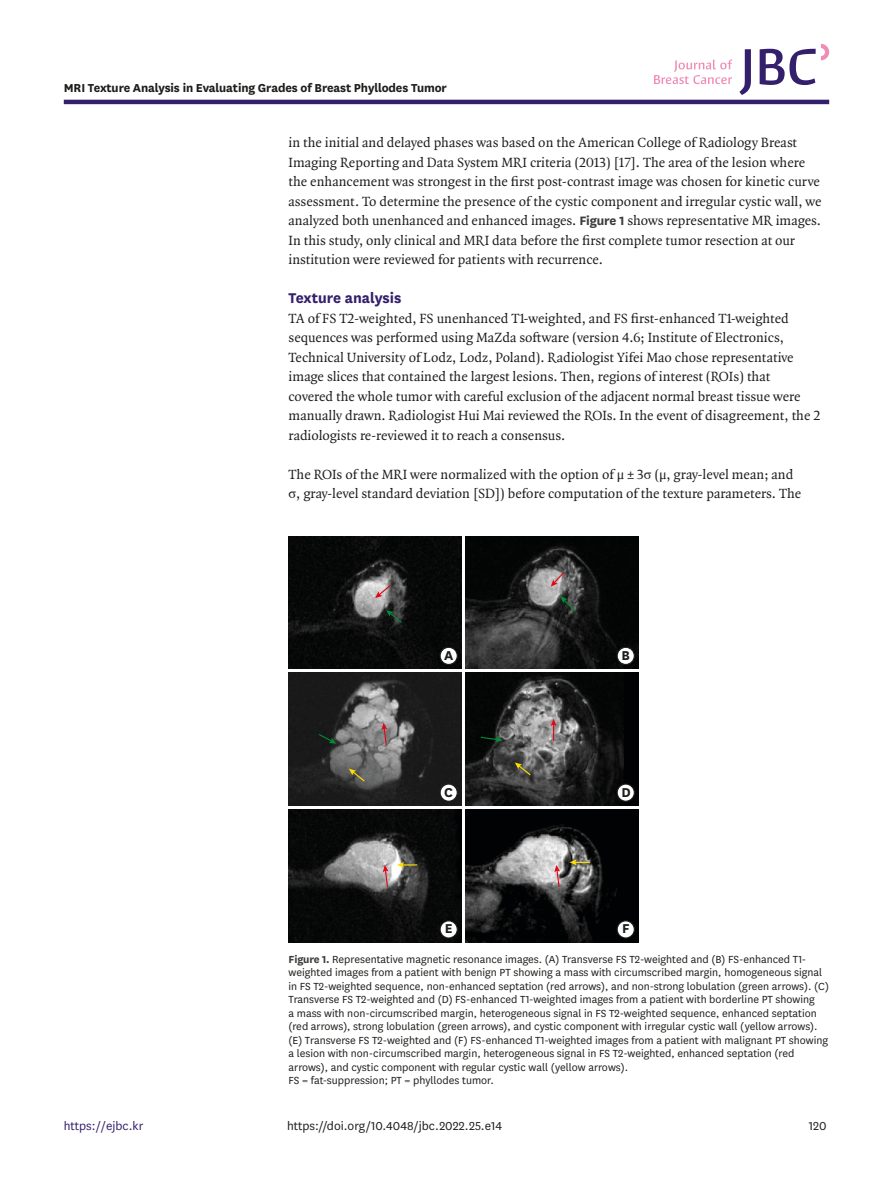
<style>
.page{position:relative;width:893px;height:1191px;background:#fff}
.page>*{position:absolute;margin:0;border:0;box-sizing:border-box;transform-origin:0 0}
.body_title2{font:700 16.5px "National";color:#341f6c}
.t1{font:700 15px "National";color:#1d1d1b}
.body_p_first{font:14.25px/19.5px "Quadraat OT";color:#1d1d1b}
.body_p{font:14.25px/19.5px "Quadraat OT";color:#1d1d1b}
.alt-title-type{font:700 13.5px "National";letter-spacing:-.01em;color:#1d1d1b}
.doi_running_footer{font:13.5px "National";color:#1d1d1b}
.t2{font:13.5px "National";color:#341f6c}
.fig_caption{font:12px/13.5px "National";color:#1d1d1b}
.s1{font-family:"National";font-weight:700;color:#3d3d3c}
.s2{font-family:"Times New Roman"}
.s3{font-weight:700;color:#3d3d3c}
</style>
<div class="page">
<hr style="left:64px;top:100px;width:765px;height:4px;background:#341f6c">
<svg style="left:654px;top:59px;width:78px;height:25px"></svg>
<svg style="left:739px;top:44px;width:90px;height:51px"></svg>
<img style="left:289px;top:536px;width:172px;height:132px">
<img style="left:466px;top:536px;width:173px;height:132px">
<img style="left:466px;top:673px;width:173px;height:132px">
<img style="left:289px;top:673px;width:172px;height:132px">
<img style="left:289px;top:809px;width:172px;height:133px">
<img style="left:466px;top:809px;width:173px;height:133px">
<div style="left:440px;top:647px;width:17px;height:17px;background:#fff;border-radius:50%"></div>
<div style="left:440px;top:646px;width:18px;height:19px;border:1px solid #1d1d1b;border-radius:50%"></div>
<div style="left:617px;top:647px;width:17px;height:17px;background:#fff;border-radius:50%"></div>
<div style="left:617px;top:646px;width:18px;height:19px;border:1px solid #1d1d1b;border-radius:50%"></div>
<div style="left:440px;top:784px;width:17px;height:17px;background:#fff;border-radius:50%"></div>
<div style="left:440px;top:783px;width:18px;height:18px;border:1px solid #1d1d1b;border-radius:50%"></div>
<div style="left:617px;top:784px;width:17px;height:17px;background:#fff;border-radius:50%"></div>
<div style="left:617px;top:783px;width:18px;height:18px;border:1px solid #1d1d1b;border-radius:50%"></div>
<div style="left:440px;top:921px;width:17px;height:17px;background:#fff;border-radius:50%"></div>
<div style="left:440px;top:920px;width:18px;height:18px;border:1px solid #1d1d1b;border-radius:50%"></div>
<div style="left:617px;top:921px;width:17px;height:17px;background:#fff;border-radius:50%"></div>
<div style="left:617px;top:920px;width:18px;height:18px;border:1px solid #1d1d1b;border-radius:50%"></div>
<svg style="left:375px;top:583px;width:17px;height:15px"></svg>
<svg style="left:381px;top:723px;width:6px;height:23px"></svg>
<svg style="left:383px;top:865px;width:6px;height:23px"></svg>
<svg style="left:554px;top:865px;width:6px;height:23px"></svg>
<svg style="left:551px;top:719px;width:5px;height:22px"></svg>
<svg style="left:551px;top:570px;width:14px;height:16px"></svg>
<svg style="left:386px;top:610px;width:17px;height:14px"></svg>
<svg style="left:349px;top:768px;width:17px;height:14px"></svg>
<svg style="left:397px;top:862px;width:20px;height:6px"></svg>
<svg style="left:570px;top:859px;width:20px;height:6px"></svg>
<svg style="left:515px;top:762px;width:17px;height:14px"></svg>
<svg style="left:318px;top:733px;width:18px;height:10px"></svg>
<svg style="left:480px;top:736px;width:23px;height:6px"></svg>
<svg style="left:560px;top:596px;width:16px;height:16px"></svg>
<p class="alt-title-type" style="left:64px;top:78px;width:385px">MRI Texture Analysis in Evaluating Grades of Breast Phyllodes Tumor</p>
<p class="body_p_first" style="left:289px;top:133px;width:534px">in the initial and delayed phases was based on the American College of Radiology Breast Imaging Reporting and Data System MRI criteria (2013) [17]. The area of the lesion where the enhancement was strongest in the first post-contrast image was chosen for kinetic curve assessment. To determine the presence of the cystic component and irregular cystic wall, we analyzed both unenhanced and enhanced images. <span class="s1">Figure 1</span> shows representative MR images.<br>In this study, only clinical and MRI data before the first complete tumor resection at our institution were reviewed for patients with recurrence.</p>
<p class="body_title2" style="left:289px;top:286px;width:114px">Texture analysis</p>
<p class="body_p_first" style="left:289px;top:308px;width:533px">TA of FS T2-weighted, FS unenhanced T1-weighted, and FS first-enhanced T1-weighted sequences was performed using MaZda software (version 4.6; Institute of Electronics, Technical University of Lodz, Lodz, Poland). Radiologist Yifei Mao chose representative image slices that contained the largest lesions. Then, regions of interest (ROIs) that<br>covered the whole tumor with careful exclusion of the adjacent normal breast tissue were manually drawn. Radiologist Hui Mai reviewed the ROIs. In the event of disagreement, the 2 radiologists re-reviewed it to reach a consensus.</p>
<p class="body_p" style="left:289px;top:464px;width:514px">The ROIs of the MRI were normalized with the option of µ ± 3<span class="s2">σ</span> (µ, gray-level mean; and <span class="s2">σ</span>, gray-level standard deviation [SD]) before computation of the texture parameters. The</p>
<p class="t1" style="left:444px;top:644px;width:11px">A</p>
<p class="t1" style="left:621px;top:644px;width:10px">B</p>
<p class="t1" style="left:444px;top:781px;width:10px">C</p>
<p class="t1" style="left:621px;top:781px;width:11px">D</p>
<p class="t1" style="left:445px;top:918px;width:9px">E</p>
<p class="t1" style="left:622px;top:918px;width:9px">F</p>
<p class="fig_caption" style="left:289px;top:952px;width:542px"><span class="s3">Figure 1.</span> Representative magnetic resonance images. (A) Transverse FS T2-weighted and (B) FS-enhanced T1- weighted images from a patient with benign PT showing a mass with circumscribed margin, homogeneous signal in FS T2-weighted sequence, non-enhanced septation (red arrows), and non-strong lobulation (green arrows). (C)<br>Transverse FS T2-weighted and (D) FS-enhanced T1-weighted images from a patient with borderline PT showing<br>a mass with non-circumscribed margin, heterogeneous signal in FS T2-weighted sequence, enhanced septation (red arrows), strong lobulation (green arrows), and cystic component with irregular cystic wall (yellow arrows). (E) Transverse FS T2-weighted and (F) FS-enhanced T1-weighted images from a patient with malignant PT showing a lesion with non-circumscribed margin, heterogeneous signal in FS T2-weighted, enhanced septation (red arrows), and cystic component with regular cystic wall (yellow arrows).<br>FS = fat-suppression; PT = phyllodes tumor.</p>
<p class="t2" style="left:64px;top:1116px;width:81px">https://ejbc.kr</p>
<p class="doi_running_footer" style="left:809px;top:1116px;width:19px">120</p>
<p class="doi_running_footer" style="left:287px;top:1116px;width:217px">https://doi.org/10.4048/jbc.2022.25.e14</p>
</div>
